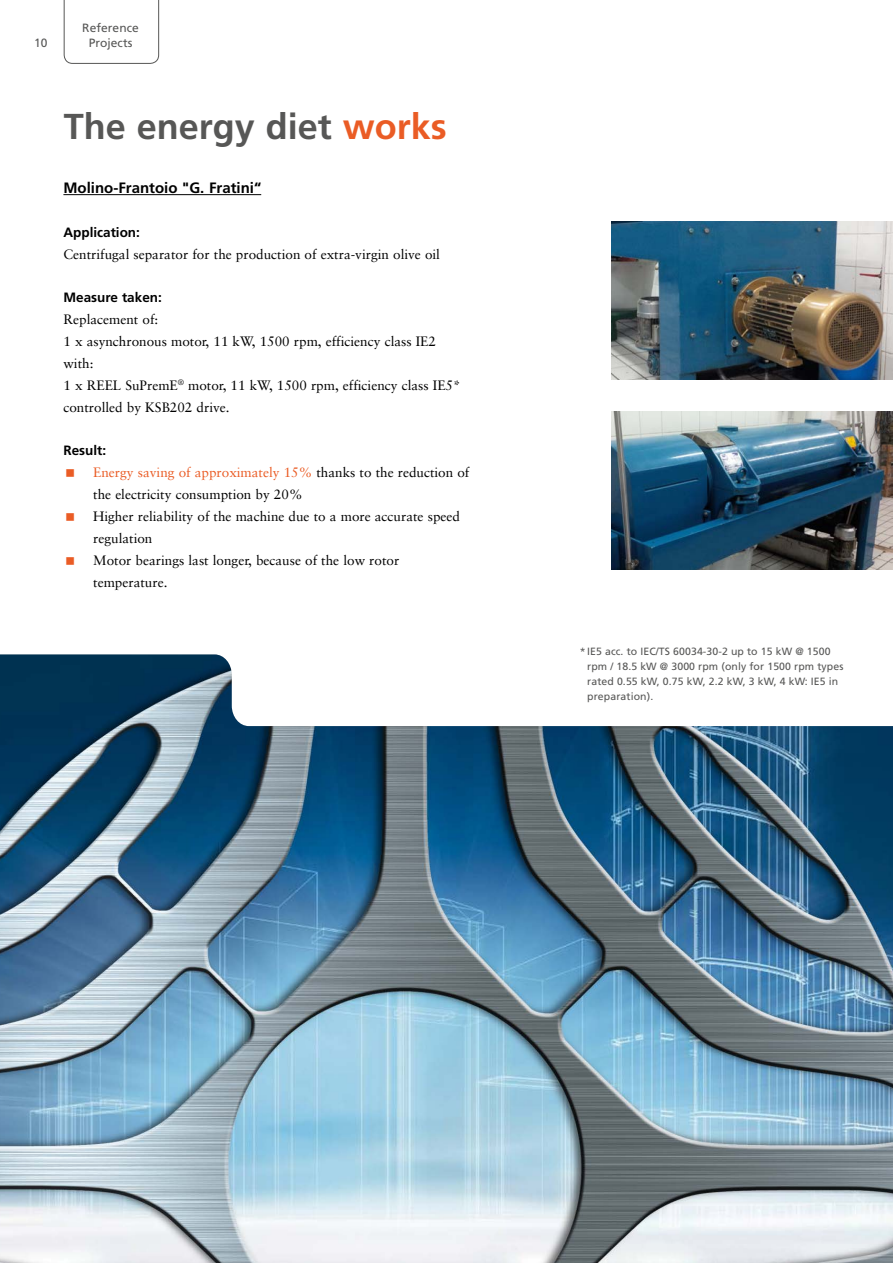
<style>
.page{position:relative;width:893px;height:1263px;background:#fff}
.page>*{position:absolute;margin:0;border:0;box-sizing:border-box;transform-origin:0 0}
.t1{font:700 36px "Frutiger LT Pro";color:#575756}
.t2{font:700 15px "Frutiger LT Pro";color:#000}
.t3{font:13.5px/21.9px "Sabon LT";color:#000}
.t4{font:700 13.5px "Frutiger LT Pro";color:#000}
.t5{font:12px/14.4px "Frutiger LT Pro";letter-spacing:.005em;color:#575756;text-align:center}
.t6{font:10.5px/15px "Frutiger LT Pro";letter-spacing:.01em;color:#575756}
.s1{color:#ea5c25}
</style>
<div class="page">
<img style="left:0;top:654px;width:893px;height:609px">
<hr style="left:63px;top:194px;width:198px;height:1px;background:#000">
<img style="left:611px;top:222px;width:282px;height:157px">
<img style="left:611px;top:412px;width:282px;height:157px">
<svg style="left:64px;top:0;width:95px;height:64px"></svg>
<p class="t5" style="left:34px;top:35px;width:15px">10</p>
<p class="t5" style="left:82px;top:21px;width:58px">Reference<br>Projects</p>
<h1 class="t1" style="left:64px;top:105px;width:385px">The energy diet <span class="s1">works</span></h1>
<p class="t2" style="left:63px;top:179px;width:199px">Molino-Frantoio "G. Fratini“</p>
<p class="t4" style="left:63px;top:224px;width:78px">Application:</p>
<p class="t3" style="left:63px;top:243px;width:378px">Centrifugal separator for the production of extra-virgin olive oil</p>
<p class="t4" style="left:63px;top:290px;width:100px">Measure taken:</p>
<p class="t3" style="left:63px;top:308px;width:399px">Replacement of:<br>1 x asynchronous motor, 11 kW, 1500 rpm, efficiency class IE2 with:<br>1 x REEL SuPremE<sup>®</sup> motor, 11 kW, 1500 rpm, efficiency class IE5* controlled by KSB202 drive.</p>
<p class="t4" style="left:63px;top:443px;width:44px">Result:</p>
<p class="t3" style="left:93px;top:461px;width:378px"><span class="s1">Energy saving of approximately 15%</span> thanks to the reduction of the electricity consumption by 20%<br>Higher reliability of the machine due to a more accurate speed regulation<br>Motor bearings last longer, because of the low rotor temperature.</p>
<p class="t6" style="left:587px;top:644px;width:258px;text-indent:-7px">* IE5 acc. to IEC/TS 60034-30-2 up to 15 kW @ 1500 rpm / 18.5 kW @ 3000 rpm (only for 1500 rpm types rated 0.55 kW, 0.75 kW, 2.2 kW, 3 kW, 4 kW: IE5 in preparation).</p>
</div>
